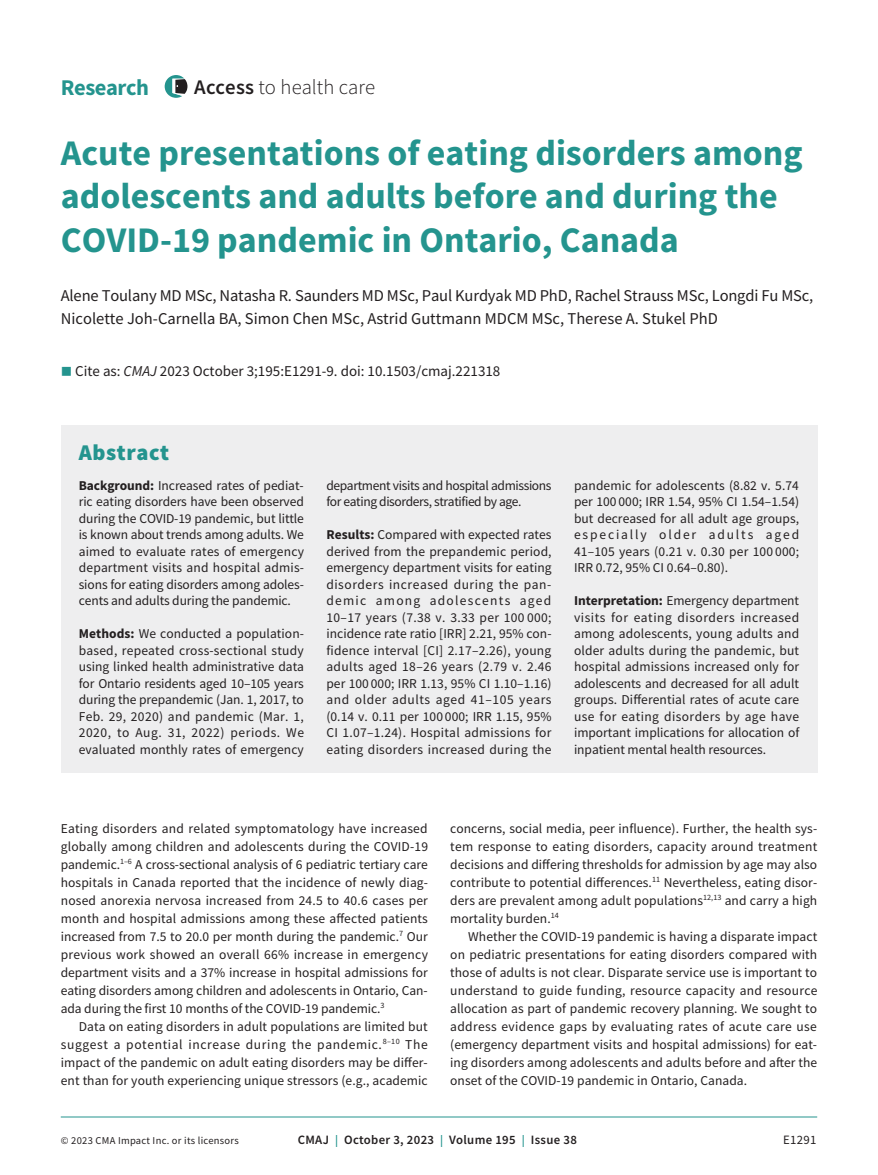
<style>
.page{position:relative;width:878px;height:1175px;background:#fff}
.page>*{position:absolute;margin:0;border:0;box-sizing:border-box;transform-origin:0 0}
.t1{font:700 36px/43.2px "Source Sans Pro";color:#24948e}
.t2{font:700 22.5px "Source Sans Pro";letter-spacing:-.02em;color:#24948e}
.t3{font:900 22.5px "Source Sans Pro";letter-spacing:.025em;color:#24948e}
.t4{font:300 20.85px "Source Sans Pro";color:#231f20}
.t5{font:16.5px/22.5px "Source Sans Pro";letter-spacing:-.01em;color:#231f20}
.t6{font:15px "Source Sans Pro";color:#231f20}
.t7{font:13.5px/16.5px "Source Sans Pro";letter-spacing:.005em;color:#231f20;text-align:justify}
.t8{font:13.5px/16.5px "Source Sans Pro";letter-spacing:-.03em;color:#231f20}
.t9{font:600 12.75px "Source Sans Pro";letter-spacing:.025em;color:#231f20}
.t10{font:12.75px "Source Sans Pro";letter-spacing:.025em;color:#231f20}
.t11{font:10.5px "Source Sans Pro";letter-spacing:.025em;color:#231f20}
.s1{font-weight:600}
.s2{color:#24948e}
.s3{font-style:italic}
.s4{font-weight:700}
.s5{font-size:12px;color:#24948e}
</style>
<div class="page">
<hr style="left:61px;top:1116px;width:756px;height:1px;background:#24948e">
<svg style="left:165px;top:75px;width:22px;height:23px"></svg>
<div style="left:61px;top:425px;width:756px;height:347px;background:#eeeeef"></div>
<h2 class="t2" style="left:61px;top:72px;width:90px">Research</h2>
<h3 class="t4" style="left:194px;top:74px;width:182px"><span class="s1">Access</span> to health care</h3>
<h1 class="t1" style="left:61px;top:131px;width:743px">Acute presentations of eating disorders among adolescents and adults before and during the<br>COVID-19 pandemic in Ontario, Canada</h1>
<p class="t5" style="left:61px;top:284px;width:754px">Alene Toulany MD MSc, Natasha R. Saunders MD MSc, Paul Kurdyak MD PhD, Rachel Strauss MSc, Longdi Fu MSc,<br>Nicolette Joh-Carnella BA, Simon Chen MSc, Astrid Guttmann MDCM MSc, Therese A. Stukel PhD</p>
<p class="t6" style="left:61px;top:361px;width:441px"><span class="s2">■</span> Cite as: <span class="s3">CMAJ</span> 2023 October 3;195:E1291-9. doi: 10.1503/cmaj.221318</p>
<h2 class="t3" style="left:79px;top:437px;width:92px">Abstract</h2>
<p class="t7" style="left:79px;top:477px;width:227px"><span class="s4">Background:</span> Increased rates of pediat&shy;ric eating disorders have been observed during the COVID-19 pandemic, but little is known about trends among adults. We aimed to evaluate rates of emergency department visits and hospital admis&shy;sions for eating disorders among adoles&shy;cents and adults during the pandemic.</p>
<p class="t7" style="left:79px;top:625px;width:227px"><span class="s4">Methods:</span> We conducted a population&shy;based, repeated cross-sectional study using linked health administrative data for Ontario residents aged 10–105 years during the prepandemic (Jan. 1, 2017, to Feb. 29, 2020) and pandemic (Mar. 1, 2020, to Aug. 31, 2022) periods. We evaluated monthly rates of emergency</p>
<p class="t8" style="left:326px;top:477px;width:227px">department visits and hospital admissions for eating disorders, stratified by age.</p>
<p class="t7" style="left:326px;top:526px;width:227px"><span class="s4">Results:</span> Compared with expected rates derived from the prepandemic period, emergency department visits for eating disorders increased during the pan&shy;demic among adolescents aged 10–17 years (7.38 v. 3.33 per 100 000; incidence rate ratio [IRR] 2.21, 95% con&shy;fidence interval [CI] 2.17–2.26), young adults aged 18–26 years (2.79 v. 2.46 per 100 000; IRR 1.13, 95% CI 1.10–1.16) and older adults aged 41–105 years (0.14 v. 0.11 per 100 000; IRR 1.15, 95% CI 1.07–1.24). Hospital admissions for eating disorders increased during the</p>
<p class="t7" style="left:574px;top:477px;width:227px">pandemic for adolescents (8.82 v. 5.74 per 100 000; IRR 1.54, 95% CI 1.54–1.54) but decreased for all adult age groups, especially older adults aged 41–105 years (0.21 v. 0.30 per 100 000; IRR 0.72, 95% CI 0.64–0.80).</p>
<p class="t7" style="left:574px;top:592px;width:227px"><span class="s4">Interpretation:</span> Emergency department visits for eating disorders increased among adolescents, young adults and older adults during the pandemic, but hospital admissions increased only for adolescents and decreased for all adult groups. Differential rates of acute care use for eating disorders by age have important implications for allocation of inpatient mental health resources.</p>
<p class="t7" style="left:61px;top:819px;width:369px;line-height:18px">Eating disorders and related symptomatology have increased globally among children and adolescents during the COVID-19 pandemic.<sup>1–6</sup> A cross-sectional analysis of 6 pediatric tertiary care hospitals in Canada reported that the incidence of newly diag&shy;nosed anorexia nervosa increased from 24.5 to 40.6 cases per month and hospital admissions among these affected patients increased from 7.5 to 20.0 per month during the pandemic.<sup>7</sup> Our previous work showed an overall 66% increase in emergency department visits and a 37% increase in hospital admissions for eating disorders among children and adolescents in Ontario, Can&shy;ada during the first 10 months of the COVID-19 pandemic.<sup>3</sup></p>
<p class="t7" style="left:61px;top:1017px;width:368px;line-height:18px;text-indent:18px">Data on eating disorders in adult populations are limited but suggest a potential increase during the pandemic.<sup>8–10</sup> The impact of the pandemic on adult eating disorders may be differ&shy;ent than for youth experiencing unique stressors (e.g., academic</p>
<p class="t7" style="left:450px;top:819px;width:368px;line-height:18px">concerns, social media, peer influence). Further, the health sys&shy;tem response to eating disorders, capacity around treatment decisions and differing thresholds for admission by age may also contribute to potential differences.<sup>11</sup> Nevertheless, eating disor&shy;ders are prevalent among adult populations<sup>12,13</sup> and carry a high mortality burden.<sup>14</sup></p>
<p class="t7" style="left:450px;top:927px;width:369px;line-height:18px;text-indent:18px">Whether the COVID-19 pandemic is having a disparate impact on pediatric presentations for eating disorders compared with those of adults is not clear. Disparate service use is important to understand to guide funding, resource capacity and resource allocation as part of pandemic recovery planning. We sought to address evidence gaps by evaluating rates of acute care use (emergency department visits and hospital admissions) for eat&shy;ing disorders among adolescents and adults before and after the onset of the COVID-19 pandemic in Ontario, Canada.</p>
<p class="t11" style="left:61px;top:1134px;width:179px">© 2023 CMA Impact Inc. or its licensors</p>
<p class="t9" style="left:298px;top:1131px;width:281px">CMAJ <span class="s5">|</span> October 3, 2023 <span class="s5">|</span> Volume 195 <span class="s5">|</span> Issue 38</p>
<p class="t10" style="left:783px;top:1132px;width:35px">E1291</p>
</div>
